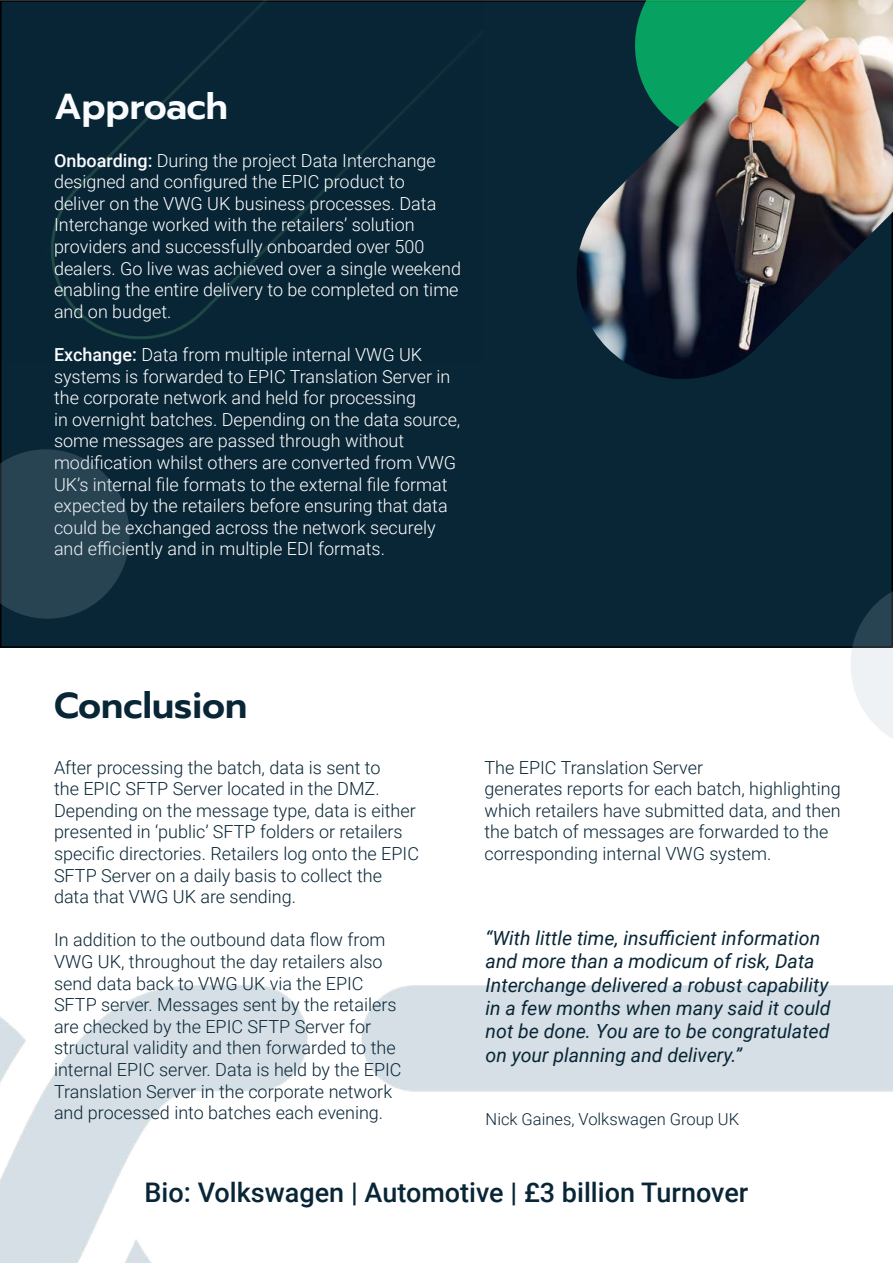
<style>
.page{position:relative;width:893px;height:1263px;background:#fff}
.page>*{position:absolute;margin:0;border:0;box-sizing:border-box;transform-origin:0 0}
.t1{font:600 36px "Prompt";color:#092636}
.t2{font:600 36px "Prompt";color:#fafbfe}
.t3{font:500 27px "Roboto";color:#092636}
.t4{font:italic 19.5px/23.4px "Roboto";color:#092636}
.t5{font:300 18px/21.6px "Roboto";color:#092636}
.t6{font:300 18px/21.6px "Roboto";color:#fff}
.t7{font:300 16.5px "Roboto";color:#092636}
.s1{font-weight:500;color:#fafbfe}
</style>
<div class="page">
<img style="left:0;top:985px;width:893px;height:278px">
<div style="left:1px;top:1px;width:891px;height:646px;background:#092636"></div>
<img style="left:0;top:0;width:484px;height:363px">
<svg style="left:841px;top:581px;width:52px;height:158px"></svg>
<svg style="left:0;top:449px;width:130px;height:170px;background:#233e4c"></svg>
<img style="left:574px;top:0;width:319px;height:379px">
<h1 class="t2" style="left:54px;top:93px;width:176px">Approach</h1>
<p class="t6" style="left:54px;top:151px;width:409px"><span class="s1">Onboarding:</span> During the project Data Interchange designed and configured the EPIC product to<br>deliver on the VWG UK business processes. Data Interchange worked with the retailers’ solution providers and successfully onboarded over 500 dealers. Go live was achieved over a single weekend enabling the entire delivery to be completed on time and on budget.</p>
<p class="t6" style="left:54px;top:343px;width:408px"><span class="s1">Exchange:</span> Data from multiple internal VWG UK systems is forwarded to EPIC Translation Server in the corporate network and held for processing<br>in overnight batches. Depending on the data source, some messages are passed through without modification whilst others are converted from VWG UK’s internal file formats to the external file format expected by the retailers before ensuring that data could be exchanged across the network securely and efficiently and in multiple EDI formats.</p>
<h1 class="t1" style="left:54px;top:691px;width:195px">Conclusion</h1>
<p class="t5" style="left:54px;top:756px;width:367px">After processing the batch, data is sent to<br>the EPIC SFTP Server located in the DMZ.<br>Depending on the message type, data is either presented in ‘public’ SFTP folders or retailers specific directories. Retailers log onto the EPIC SFTP Server on a daily basis to collect the data that VWG UK are sending.</p>
<p class="t5" style="left:54px;top:928px;width:349px">In addition to the outbound data flow from VWG UK, throughout the day retailers also send data back to VWG UK via the EPIC SFTP server. Messages sent by the retailers are checked by the EPIC SFTP Server for structural validity and then forwarded to the internal EPIC server. Data is held by the EPIC Translation Server in the corporate network and processed into batches each evening.</p>
<p class="t5" style="left:485px;top:756px;width:358px">The EPIC Translation Server<br>generates reports for each batch, highlighting which retailers have submitted data, and then the batch of messages are forwarded to the corresponding internal VWG system.</p>
<p class="t4" style="left:486px;top:925px;width:347px">“With little time, insufficient information and more than a modicum of risk, Data Interchange delivered a robust capability in a few months when many said it could not be done. You are to be congratulated on your planning and delivery.”</p>
<p class="t7" style="left:486px;top:1112px;width:255px">Nick Gaines, Volkswagen Group UK</p>
<h2 class="t3" style="left:145px;top:1181px;width:605px">Bio: Volkswagen | Automotive | £3 billion Turnover</h2>
</div>
